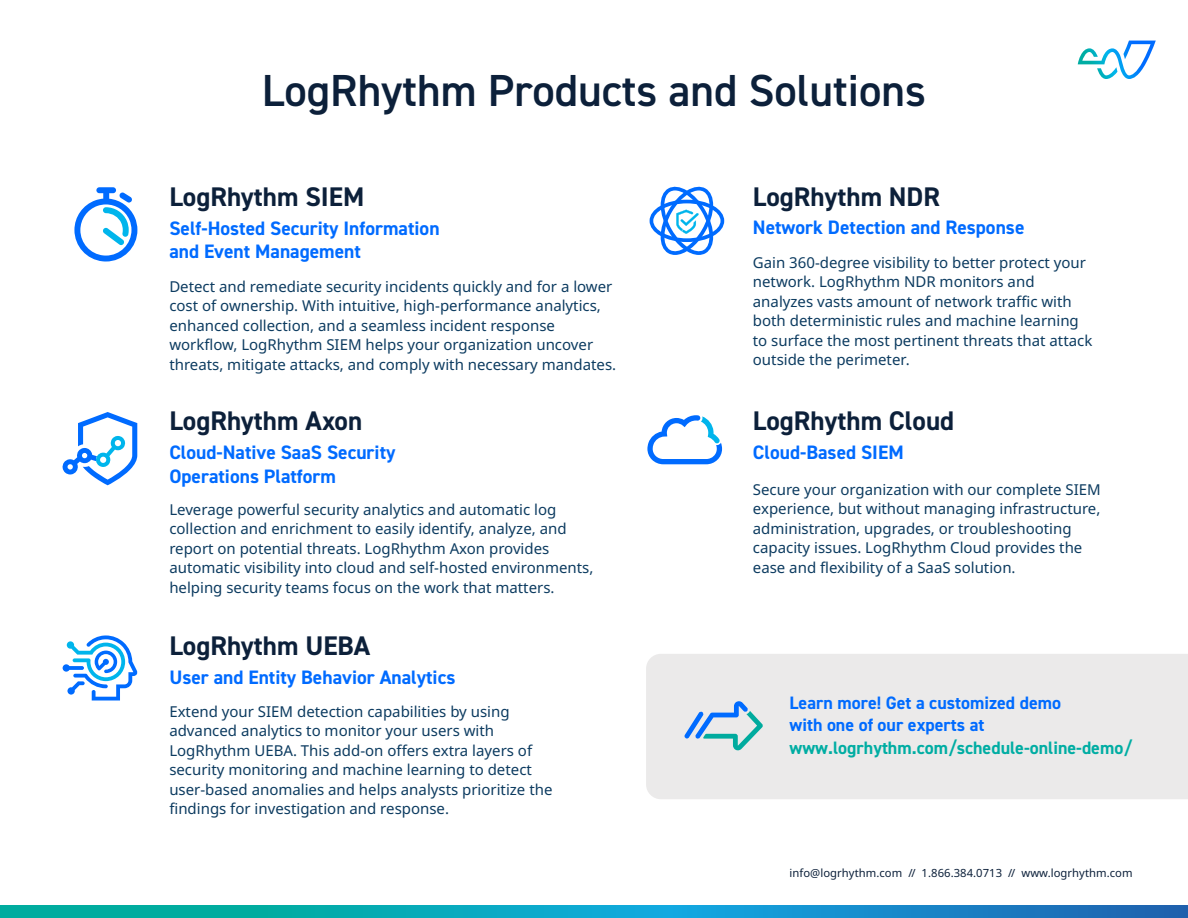
<style>
.page{position:relative;width:1188px;height:918px;background:#fff}
.page>*{position:absolute;margin:0;border:0;box-sizing:border-box;transform-origin:0 0}
.t1{font:600 45px "DIN2014";color:#0c203a}
.t2{font:700 27px "DIN2014";color:#0c203a}
.t3{font:700 19.5px/23.4px "DIN2014";color:#006bff}
.t4{font:700 18px/22.5px "DIN2014";color:#006bff}
.t5{font:700 18px "DIN2014";color:#00ada3}
.t6{font:15px/19.5px "Noto Sans";color:#0c3b60}
.t7{font:11.25px "Noto Sans";letter-spacing:.005em;color:#0c203a}
</style>
<div class="page">
<svg style="left:1078px;top:41px;width:78px;height:38px"></svg>
<svg style="left:647px;top:416px;width:75px;height:48px"></svg>
<svg style="left:63px;top:635px;width:74px;height:66px"></svg>
<svg style="left:74px;top:187px;width:63px;height:75px"></svg>
<svg style="left:62px;top:412px;width:75px;height:73px"></svg>
<svg style="left:650px;top:186px;width:63px;height:69px"></svg>
<div style="left:646px;top:654px;width:542px;height:145px;background:#ebeaea"></div>
<svg style="left:685px;top:701px;width:78px;height:49px;background:#b0d1e3"></svg>
<svg style="left:0;top:906px;width:1188px;height:12px;background:#0d9abb"></svg>
<svg style="left:121px;top:187px;width:16px;height:38px"></svg>
<svg style="left:121px;top:412px;width:17px;height:38px"></svg>
<svg style="left:121px;top:635px;width:17px;height:38px"></svg>
<svg style="left:691px;top:193px;width:34px;height:48px"></svg>
<svg style="left:691px;top:415px;width:31px;height:28px"></svg>
<h1 class="t1" style="left:262px;top:61px;width:666px">LogRhythm Products and Solutions</h1>
<h2 class="t2" style="left:169px;top:179px;width:196px">LogRhythm SIEM</h2>
<h3 class="t3" style="left:169px;top:216px;width:272px">Self-Hosted Security Information and Event Management</h3>
<p class="t6" style="left:169px;top:277px;width:448px">Detect and remediate security incidents quickly and for a lower cost of ownership. With intuitive, high-performance analytics, enhanced collection, and a seamless incident response workflow, LogRhythm SIEM helps your organization uncover threats, mitigate attacks, and comply with necessary mandates.</p>
<h2 class="t2" style="left:169px;top:403px;width:194px">LogRhythm Axon</h2>
<h3 class="t3" style="left:169px;top:440px;width:228px">Cloud-Native SaaS Security<br>Operations Platform</h3>
<p class="t6" style="left:169px;top:500px;width:426px">Leverage powerful security analytics and automatic log collection and enrichment to easily identify, analyze, and report on potential threats. LogRhythm Axon provides automatic visibility into cloud and self-hosted environments, helping security teams focus on the work that matters.</p>
<h2 class="t2" style="left:169px;top:627px;width:202px">LogRhythm UEBA</h2>
<h3 class="t3" style="left:169px;top:665px;width:288px">User and Entity Behavior Analytics</h3>
<p class="t6" style="left:169px;top:702px;width:385px">Extend your SIEM detection capabilities by using advanced analytics to monitor your users with LogRhythm UEBA. This add-on offers extra layers of security monitoring and machine learning to detect user-based anomalies and helps analysts prioritize the findings for investigation and response.</p>
<h2 class="t2" style="left:753px;top:179px;width:189px">LogRhythm NDR</h2>
<h3 class="t3" style="left:753px;top:216px;width:273px">Network Detection and Response</h3>
<p class="t6" style="left:753px;top:253px;width:341px">Gain 360-degree visibility to better protect your network. LogRhythm NDR monitors and analyzes vasts amount of network traffic with both deterministic rules and machine learning to surface the most pertinent threats that attack outside the perimeter.</p>
<h2 class="t2" style="left:753px;top:403px;width:203px">LogRhythm Cloud</h2>
<h3 class="t3" style="left:753px;top:440px;width:152px">Cloud-Based SIEM</h3>
<p class="t6" style="left:753px;top:480px;width:349px">Secure your organization with our complete SIEM experience, but without managing infrastructure, administration, upgrades, or troubleshooting capacity issues. LogRhythm Cloud provides the ease and flexibility of a SaaS solution.</p>
<p class="t4" style="left:790px;top:691px;width:273px">Learn more! Get a customized demo with one of our experts at</p>
<p class="t5" style="left:790px;top:735px;width:344px">www.logrhythm.com/schedule-online-demo/</p>
<p class="t7" style="left:790px;top:865px;width:345px">info@logrhythm.com // 1.866.384.0713 // www.logrhythm.com</p>
</div>
